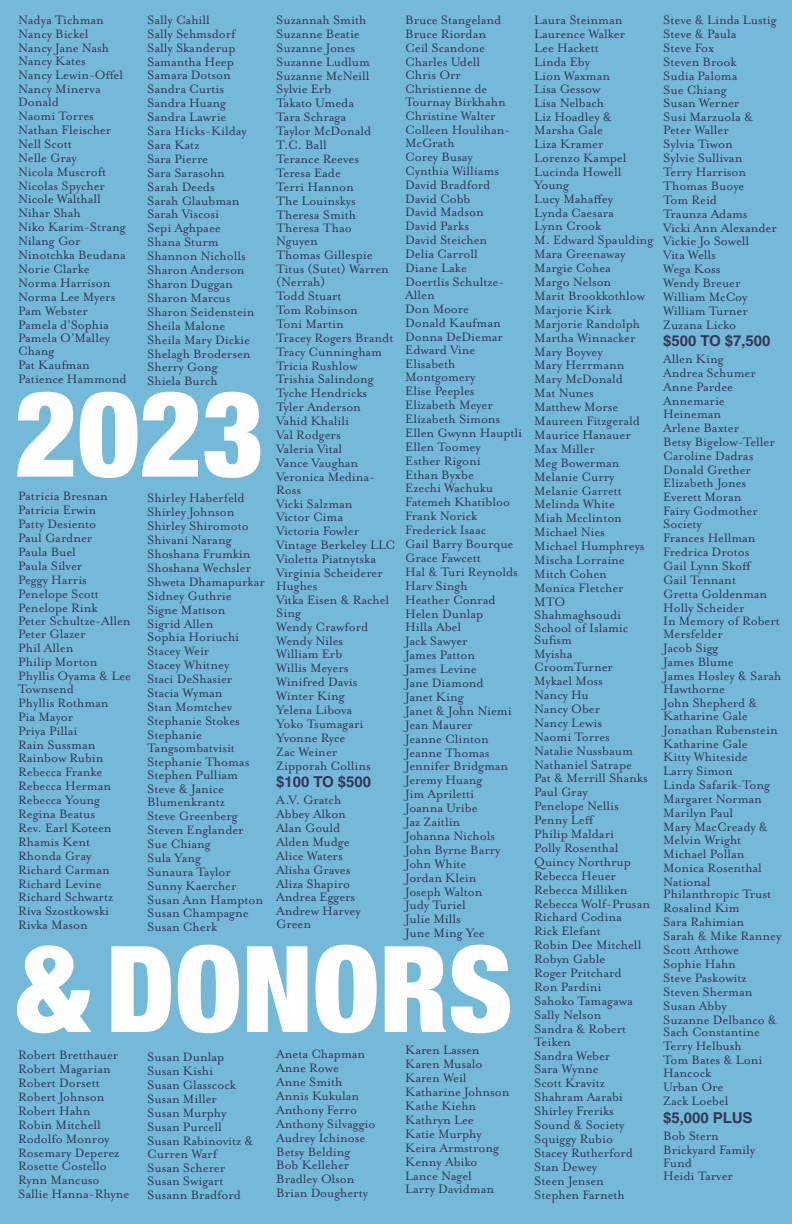
<style>
.page{position:relative;width:792px;height:1224px;background:#75b9d9}
.page>*{position:absolute;margin:0;border:0;box-sizing:border-box;transform-origin:0 0}
.t1{font:900 condensed 120px "Helvetica Neue";color:#fff}
.t2{font:700 15px "Helvetica";letter-spacing:-.005em;color:#333659}
.t3{font:14px/13.8px "Mrs Eaves OT";letter-spacing:-.005em;color:#333659}
</style>
<div class="page">
<p class="t3" style="left:18px;top:13px;width:110px">Nadya Tichman<br>Nancy Bickel<br>Nancy Jane Nash<br>Nancy Kates<br>Nancy Lewin-Offel<br>Nancy Minerva<br>Donald<br>Naomi Torres<br>Nathan Fleischer<br>Nell Scott<br>Nelle Gray<br>Nicola Muscroft<br>Nicolas Spycher<br>Nicole Walthall<br>Nihar Shah<br>Niko Karim-Strang<br>Nilang Gor<br>Ninotchka Beudana<br>Norie Clarke<br>Norma Harrison<br>Norma Lee Myers<br>Pam Webster<br>Pamela d'Sophia<br>Pamela O’Malley<br>Chang<br>Pat Kaufman<br>Patience Hammond</p>
<p class="t3" style="left:147px;top:13px;width:109px">Sally Cahill<br>Sally Sehmsdorf<br>Sally Skanderup<br>Samantha Heep<br>Samara Dotson<br>Sandra Curtis<br>Sandra Huang<br>Sandra Lawrie<br>Sara Hicks-Kilday<br>Sara Katz<br>Sara Pierre<br>Sara Sarasohn<br>Sarah Deeds<br>Sarah Glaubman<br>Sarah Viscosi<br>Sepi Aghpaee<br>Shana Sturm<br>Shannon Nicholls<br>Sharon Anderson<br>Sharon Duggan<br>Sharon Marcus<br>Sharon Seidenstein<br>Sheila Malone<br>Sheila Mary Dickie<br>Shelagh Brodersen<br>Sherry Gong<br>Shiela Burch</p>
<h1 class="t1" style="left:15px;top:335px;width:251px">2023</h1>
<p class="t3" style="left:18px;top:489px;width:114px">Patricia Bresnan<br>Patricia Erwin<br>Patty Desiento<br>Paul Gardner<br>Paula Buel<br>Paula Silver<br>Peggy Harris<br>Penelope Scott<br>Penelope Rink<br>Peter Schultze-Allen<br>Peter Glazer<br>Phil Allen<br>Philip Morton<br>Phyllis Oyama &amp; Lee<br>Townsend<br>Phyllis Rothman<br>Pia Mayor<br>Priya Pillai<br>Rain Sussman<br>Rainbow Rubin<br>Rebecca Franke<br>Rebecca Herman<br>Rebecca Young<br>Regina Beatus<br>Rev. Earl Koteen<br>Rhamis Kent<br>Rhonda Gray<br>Richard Carman<br>Richard Levine<br>Richard Schwartz<br>Riva Szostkowski<br>Rivka Mason</p>
<p class="t3" style="left:147px;top:491px;width:119px">Shirley Haberfeld<br>Shirley Johnson<br>Shirley Shiromoto<br>Shivani Narang<br>Shoshana Frumkin<br>Shoshana Wechsler<br>Shweta Dhamapurkar<br>Sidney Guthrie<br>Signe Mattson<br>Sigrid Allen<br>Sophia Horiuchi<br>Stacey Weir<br>Stacey Whitney<br>Staci DeShasier<br>Stacia Wyman<br>Stan Momtchev<br>Stephanie Stokes<br>Stephanie<br>Tangsombatvisit<br>Stephanie Thomas<br>Stephen Pulliam<br>Steve &amp; Janice<br>Blumenkrantz<br>Steve Greenberg<br>Steven Englander<br>Sue Chiang<br>Sula Yang<br>Sunaura Taylor<br>Sunny Kaercher<br>Susan Ann Hampton<br>Susan Champagne<br>Susan Cherk</p>
<p class="t3" style="left:276px;top:13px;width:120px">Suzannah Smith<br>Suzanne Beatie<br>Suzanne Jones<br>Suzanne Ludlum<br>Suzanne McNeill<br>Sylvie Erb<br>Takato Umeda<br>Tara Schraga<br>Taylor McDonald<br>T.C. Ball<br>Terance Reeves<br>Teresa Eade<br>Terri Hannon<br>The Louinskys<br>Theresa Smith<br>Theresa Thao<br>Nguyen<br>Thomas Gillespie<br>Titus (Sutet) Warren (Nerrah)<br>Todd Stuart<br>Tom Robinson<br>Toni Martin<br>Tracey Rogers Brandt<br>Tracy Cunningham<br>Tricia Rushlow<br>Trishia Salindong<br>Tyche Hendricks<br>Tyler Anderson<br>Vahid Khalili<br>Val Rodgers<br>Valeria Vital<br>Vance Vaughan<br>Veronica Medina-<br>Ross<br>Vicki Salzman<br>Victor Cima<br>Victoria Fowler<br>Vintage Berkeley LLC<br>Violetta Piatnytska<br>Virginia Scheiderer<br>Hughes<br>Vitka Eisen &amp; Rachel<br>Sing<br>Wendy Crawford<br>Wendy Niles<br>William Erb<br>Willis Meyers<br>Winifred Davis<br>Winter King<br>Yelena Libova<br>Yoko Tsumagari<br>Yvonne Ryce<br>Zac Weiner<br>Zipporah Collins</p>
<p class="t2" style="left:276px;top:773px;width:96px">$100 TO $500</p>
<p class="t3" style="left:276px;top:793px;width:86px">A.V. Gratch<br>Abbey Alkon<br>Alan Gould<br>Alden Mudge<br>Alice Waters<br>Alisha Graves<br>Aliza Shapiro<br>Andrea Eggers<br>Andrew Harvey<br>Green</p>
<p class="t3" style="left:405px;top:13px;width:119px">Bruce Stangeland<br>Bruce Riordan<br>Ceil Scandone<br>Charles Udell<br>Chris Orr<br>Christienne de<br>Tournay Birkhahn<br>Christine Walter<br>Colleen Houlihan-<br>McGrath<br>Corey Busay<br>Cynthia Williams<br>David Bradford<br>David Cobb<br>David Madson<br>David Parks<br>David Steichen<br>Delia Carroll<br>Diane Lake<br>Doertlis Schultze-<br>Allen<br>Don Moore<br>Donald Kaufman<br>Donna DeDiemar<br>Edward Vine<br>Elisabeth<br>Montgomery<br>Elise Peeples<br>Elizabeth Meyer<br>Elizabeth Simons<br>Ellen Gwynn Hauptli<br>Ellen Toomey<br>Esther Rigoni<br>Ethan Byxbe<br>Ezechi Wachuku<br>Fatemeh Khatibloo<br>Frank Norick<br>Frederick Isaac<br>Gail Barry Bourque<br>Grace Fawcett<br>Hal &amp; Turi Reynolds<br>Harv Singh<br>Heather Conrad<br>Helen Dunlap<br>Hilla Abel<br>Jack Sawyer<br>James Patton<br>James Levine<br>Jane Diamond<br>Janet King<br>Janet &amp; John Niemi<br>Jean Maurer<br>Jeanne Clinton<br>Jeanne Thomas<br>Jennifer Bridgman<br>Jeremy Huang<br>Jim Apriletti<br>Joanna Uribe<br>Jaz Zaitlin<br>Johanna Nichols<br>John Byrne Barry<br>John White<br>Jordan Klein<br>Joseph Walton<br>Judy Turiel<br>Julie Mills<br>June Ming Yee</p>
<h1 class="t1" style="left:17px;top:891px;width:498px">&amp; DONORS</h1>
<p class="t3" style="left:18px;top:1048px;width:113px">Robert Bretthauer<br>Robert Magarian<br>Robert Dorsett<br>Robert Johnson<br>Robert Hahn<br>Robin Mitchell<br>Rodolfo Monroy<br>Rosemary Deperez<br>Rosette Costello<br>Rynn Mancuso<br>Sallie Hanna-Rhyne</p>
<p class="t3" style="left:147px;top:1050px;width:108px">Susan Dunlap<br>Susan Kishi<br>Susan Glasscock<br>Susan Miller<br>Susan Murphy<br>Susan Purcell<br>Susan Rabinovitz &amp;<br>Curren Warf<br>Susan Scherer<br>Susan Swigart<br>Susann Bradford</p>
<p class="t3" style="left:276px;top:1047px;width:101px">Aneta Chapman<br>Anne Rowe<br>Anne Smith<br>Annis Kukulan<br>Anthony Ferro<br>Anthony Silvaggio<br>Audrey Ichinose<br>Betsy Belding<br>Bob Kelleher<br>Bradley Olson<br>Brian Dougherty</p>
<p class="t3" style="left:405px;top:1043px;width:106px">Karen Lassen<br>Karen Musalo<br>Karen Weil<br>Katharine Johnson<br>Kathe Kiehn<br>Kathryn Lee<br>Katie Murphy<br>Keira Armstrong<br>Kenny Abiko<br>Lance Nagel<br>Larry Davidman</p>
<p class="t3" style="left:534px;top:13px;width:121px">Laura Steinman<br>Laurence Walker<br>Lee Hackett<br>Linda Eby<br>Lion Waxman<br>Lisa Gessow<br>Lisa Nelbach<br>Liz Hoadley &amp;<br>Marsha Gale<br>Liza Kramer<br>Lorenzo Kampel<br>Lucinda Howell<br>Young<br>Lucy Mahaffey<br>Lynda Caesara<br>Lynn Crook<br>M. Edward Spaulding<br>Mara Greenaway<br>Margie Cohea<br>Margo Nelson<br>Marit Brookkothlow<br>Marjorie Kirk<br>Marjorie Randolph<br>Martha Winnacker<br>Mary Boyvey<br>Mary Herrmann<br>Mary McDonald<br>Mat Nunes<br>Matthew Morse<br>Maureen Fitzgerald<br>Maurice Hanauer<br>Max Miller<br>Meg Bowerman<br>Melanie Curry<br>Melanie Garrett<br>Melinda White<br>Miah Mcclinton<br>Michael Nies<br>Michael Humphreys<br>Mischa Lorraine<br>Mitch Cohen<br>Monica Fletcher<br>MTO<br>Shahmaghsoudi<br>School of Islamic<br>Sufism<br>Myisha<br>CroomTurner<br>Mykael Moss<br>Nancy Hu<br>Nancy Ober<br>Nancy Lewis<br>Naomi Torres<br>Natalie Nussbaum<br>Nathaniel Satrape<br>Pat &amp; Merrill Shanks<br>Paul Gray<br>Penelope Nellis<br>Penny Leff<br>Philip Maldari<br>Polly Rosenthal<br>Quincy Northrup<br>Rebecca Heuer<br>Rebecca Milliken<br>Rebecca Wolf-Prusan<br>Richard Codina<br>Rick Elefant<br>Robin Dee Mitchell<br>Robyn Gable<br>Roger Pritchard<br>Ron Pardini<br>Sahoko Tamagawa<br>Sally Nelson<br>Sandra &amp; Robert<br>Teiken<br>Sandra Weber<br>Sara Wynne<br>Scott Kravitz<br>Shahram Aarabi<br>Shirley Freriks<br>Sound &amp; Society<br>Squiggy Rubio<br>Stacey Rutherford<br>Stan Dewey<br>Steen Jensen<br>Stephen Farneth</p>
<p class="t3" style="left:663px;top:13px;width:115px">Steve &amp; Linda Lustig<br>Steve &amp; Paula<br>Steve Fox<br>Steven Brook<br>Sudia Paloma<br>Sue Chiang<br>Susan Werner<br>Susi Marzuola &amp;<br>Peter Waller<br>Sylvia Tiwon<br>Sylvie Sullivan<br>Terry Harrison<br>Thomas Buoye<br>Tom Reid<br>Traunza Adams<br>Vicki Ann Alexander<br>Vickie Jo Sowell<br>Vita Wells<br>Wega Koss<br>Wendy Breuer<br>William McCoy<br>William Turner<br>Zuzana Licko</p>
<p class="t2" style="left:663px;top:332px;width:109px">$500 TO $7,500</p>
<p class="t3" style="left:663px;top:352px;width:120px">Allen King<br>Andrea Schumer<br>Anne Pardee<br>Annemarie<br>Heineman<br>Arlene Baxter<br>Betsy Bigelow-Teller<br>Caroline Dadras<br>Donald Grether<br>Elizabeth Jones<br>Everett Moran<br>Fairy Godmother<br>Society<br>Frances Hellman<br>Fredrica Drotos<br>Gail Lynn Skoff<br>Gail Tennant<br>Gretta Goldenman<br>Holly Scheider<br>In Memory of Robert<br>Mersfelder<br>Jacob Sigg<br>James Blume<br>James Hosley &amp; Sarah<br>Hawthorne<br>John Shepherd &amp;<br>Katharine Gale<br>Jonathan Rubenstein<br>Katharine Gale<br>Kitty Whiteside<br>Larry Simon<br>Linda Safarik-Tong<br>Margaret Norman<br>Marilyn Paul<br>Mary MacCready &amp;<br>Melvin Wright<br>Michael Pollan<br>Monica Rosenthal<br>National<br>Philanthropic Trust<br>Rosalind Kim<br>Sara Rahimian<br>Sarah &amp; Mike Ranney<br>Scott Atthowe<br>Sophie Hahn<br>Steve Paskowitz<br>Steven Sherman<br>Susan Abby<br>Suzanne Delbanco &amp;<br>Sach Constantine<br>Terry Helbush<br>Tom Bates &amp; Loni<br>Hancock<br>Urban Ore<br>Zack Loebel</p>
<p class="t2" style="left:663px;top:1108px;width:91px">$5,000 PLUS</p>
<p class="t3" style="left:663px;top:1129px;width:93px">Bob Stern<br>Brickyard Family<br>Fund<br>Heidi Tarver</p>
</div>
